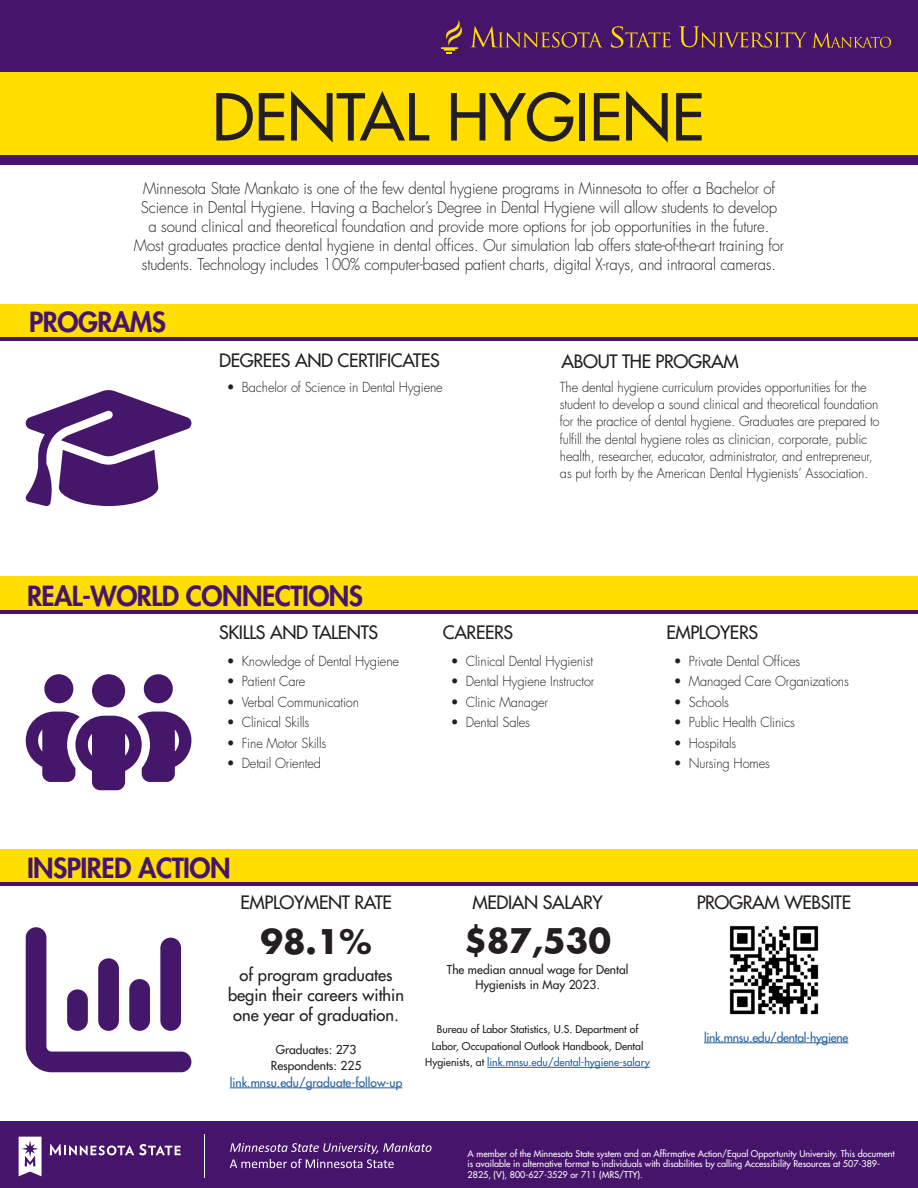
<style>
.page{position:relative;width:918px;height:1188px;background:#fff}
.page>*{position:absolute;margin:0;border:0;box-sizing:border-box;transform-origin:0 0}
.Program_Title-GREP_Styles{font:500 63px "Futura Std";color:#231f20}
.t1{font:700 33px "Futura Std";color:#231f20}
.Heads{font:800 27px "Futura Std";letter-spacing:-.02em;color:#46156b}
.Heads-2{font:500 18px "Futura Std";letter-spacing:-.02em;color:#231f20}
.Body{font:500 18px "Futura Std";letter-spacing:-.02em;color:#231f20}
.t2{font:500 16.5px/19.8px "Futura Std";color:#231f20;text-align:center}
.Body-2{font:300 15.75px/18.9px "Futura Std";letter-spacing:-.01em;color:#231f20;text-align:center;scale:.95 1}
.Body-3{font:300 13.5px/17.2px "Futura Std";letter-spacing:-.01em;color:#231f20;scale:.95 1}
.t3{font:500 12px/14.4px "Futura Std";color:#231f20;text-align:center}
.Heads-3{font:500 12px "Futura Std";color:#215e9f}
.Heads-4{font:500 12px "Futura Std";letter-spacing:-.02em;color:#215e9f}
.t4{font:500 10.5px/16.5px "Futura Std";color:#231f20;text-align:center}
.t5{font:500 9px/10.8px "Futura Std";color:#fff}
.s1{color:#215e9f}
</style>
<div class="page">
<div style="left:0;top:304px;width:918px;height:35px;background:#ffde00"></div>
<div style="left:0;top:576px;width:918px;height:35px;background:#ffde00"></div>
<div style="left:0;top:849px;width:918px;height:34px;background:#ffde00"></div>
<hr style="left:0;top:337px;width:918px;height:4px;background:#46156b">
<hr style="left:0;top:610px;width:918px;height:4px;background:#46156b">
<hr style="left:0;top:882px;width:918px;height:4px;background:#46156b">
<div style="left:0;top:1121px;width:918px;height:67px;background:#46156b"></div>
<svg style="left:50px;top:1144px;width:131px;height:11px"></svg>
<svg style="left:19px;top:1137px;width:23px;height:39px"></svg>
<hr style="left:204px;top:1135px;width:1px;height:43px;background:#fff">
<svg style="left:230px;top:1143px;width:202px;height:25px"></svg>
<div style="left:0;top:71px;width:918px;height:88px;background:#ffde00"></div>
<div style="left:0;top:0;width:918px;height:71px;background:#46156b"></div>
<div style="left:0;top:155px;width:918px;height:10px;background:#46156b"></div>
<svg style="left:470px;top:26px;width:421px;height:46px"></svg>
<svg style="left:441px;top:20px;width:21px;height:33px"></svg>
<svg style="left:26px;top:674px;width:165px;height:116px"></svg>
<svg style="left:25px;top:390px;width:166px;height:116px"></svg>
<svg style="left:26px;top:927px;width:165px;height:145px"></svg>
<hr style="left:230px;top:1088px;width:172px;height:1px;background:#215e9f">
<hr style="left:487px;top:1067px;width:163px;height:1px;background:#215e9f">
<img style="left:729px;top:926px;width:90px;height:89px">
<hr style="left:704px;top:1043px;width:144px;height:1px;background:#215e9f">
<p class="Program_Title-GREP_Styles" style="left:212px;top:78px;width:494px">DENTAL HYGIENE</p>
<p class="Body-2" style="left:134px;top:180px;width:686px">Minnesota State Mankato is one of the few dental hygiene programs in Minnesota to offer a Bachelor of Science in Dental Hygiene. Having a Bachelor’s Degree in Dental Hygiene will allow students to develop<br>a sound clinical and theoretical foundation and provide more options for job opportunities in the future.<br>Most graduates practice dental hygiene in dental offices. Our simulation lab offers state-of-the-art training for students. Technology includes 100% computer-based patient charts, digital X-rays, and intraoral cameras.</p>
<p class="Heads" style="left:29px;top:305px;width:138px">PROGRAMS</p>
<p class="Heads-2" style="left:219px;top:350px;width:222px">DEGREES AND CERTIFICATES</p>
<p class="Heads-2" style="left:562px;top:350px;width:179px">ABOUT THE PROGRAM</p>
<p class="Body-3" style="left:227px;top:379px;width:229px">• Bachelor of Science in Dental Hygiene</p>
<p class="Body-3" style="left:560px;top:379px;width:338px">The dental hygiene curriculum provides opportunities for the student to develop a sound clinical and theoretical foundation for the practice of dental hygiene. Graduates are prepared to fulfill the dental hygiene roles as clinician, corporate, public health, researcher, educator, administrator, and entrepreneur, as put forth by the American Dental Hygienists’ Association.</p>
<p class="Heads" style="left:27px;top:579px;width:338px">REAL-WORLD CONNECTIONS</p>
<p class="Heads-2" style="left:219px;top:621px;width:160px">SKILLS AND TALENTS</p>
<p class="Body-3" style="left:227px;top:653px;width:183px">• Knowledge of Dental Hygiene</p>
<p class="Body-3" style="left:227px;top:673px;width:84px">• Patient Care</p>
<p class="Body-3" style="left:227px;top:694px;width:141px">• Verbal Communication</p>
<p class="Body-3" style="left:227px;top:714px;width:89px">• Clinical Skills</p>
<p class="Body-3" style="left:227px;top:734px;width:106px">• Fine Motor Skills</p>
<p class="Body-3" style="left:227px;top:755px;width:101px">• Detail Oriented</p>
<p class="Heads" style="left:27px;top:851px;width:205px">INSPIRED ACTION</p>
<p class="Body" style="left:443px;top:621px;width:72px">CAREERS</p>
<p class="Heads-2" style="left:666px;top:621px;width:93px">EMPLOYERS</p>
<p class="Body-3" style="left:451px;top:653px;width:151px">• Clinical Dental Hygienist</p>
<p class="Body-3" style="left:451px;top:673px;width:153px">• Dental Hygiene Instructor</p>
<p class="Body-3" style="left:451px;top:694px;width:104px">• Clinic Manager</p>
<p class="Body-3" style="left:451px;top:714px;width:85px">• Dental Sales</p>
<p class="Body-3" style="left:674px;top:653px;width:135px">• Private Dental Offices</p>
<p class="Body-3" style="left:674px;top:673px;width:186px">• Managed Care Organizations</p>
<p class="Body-3" style="left:674px;top:694px;width:59px">• Schools</p>
<p class="Body-3" style="left:674px;top:714px;width:129px">• Public Health Clinics</p>
<p class="Body-3" style="left:674px;top:734px;width:67px">• Hospitals</p>
<p class="Body-3" style="left:674px;top:755px;width:103px">• Nursing Homes</p>
<p class="Heads-2" style="left:240px;top:891px;width:153px">EMPLOYMENT RATE</p>
<p class="Heads-2" style="left:473px;top:891px;width:132px">MEDIAN SALARY</p>
<p class="t1" style="left:260px;top:920px;width:113px">98.1%</p>
<p class="t2" style="left:228px;top:965px;width:178px">of program graduates begin their careers within one year of graduation.</p>
<p class="t3" style="left:276px;top:1042px;width:82px">Graduates: 273</p>
<p class="t3" style="left:271px;top:1059px;width:92px">Respondents: 225</p>
<p class="Heads-3" style="left:230px;top:1075px;width:174px">link.mnsu.edu/graduate-follow-up</p>
<p class="t1" style="left:464px;top:919px;width:149px">$87,530</p>
<p class="t3" style="left:447px;top:963px;width:183px">The median annual wage for Dental<br>Hygienists in May 2023.</p>
<p class="t4" style="left:425px;top:1021px;width:226px">Bureau of Labor Statistics, U.S. Department of<br>Labor, Occupational Outlook Handbook, Dental<br>Hygienists, at <span class="s1">link.mnsu.edu/dental-hygiene-salary</span></p>
<p class="Heads-2" style="left:697px;top:891px;width:156px">PROGRAM WEBSITE</p>
<p class="Heads-4" style="left:704px;top:1030px;width:146px">link.mnsu.edu/dental-hygiene</p>
<p class="t5" style="left:468px;top:1148px;width:428px">A member of the Minnesota State system and an Affirmative Action/Equal Opportunity University. This document is available in alternative format to individuals with disabilities by calling Accessibility Resources at 507-389-<br>2825, (V), 800-627-3529 or 711 (MRS/TTY).</p>
</div>
